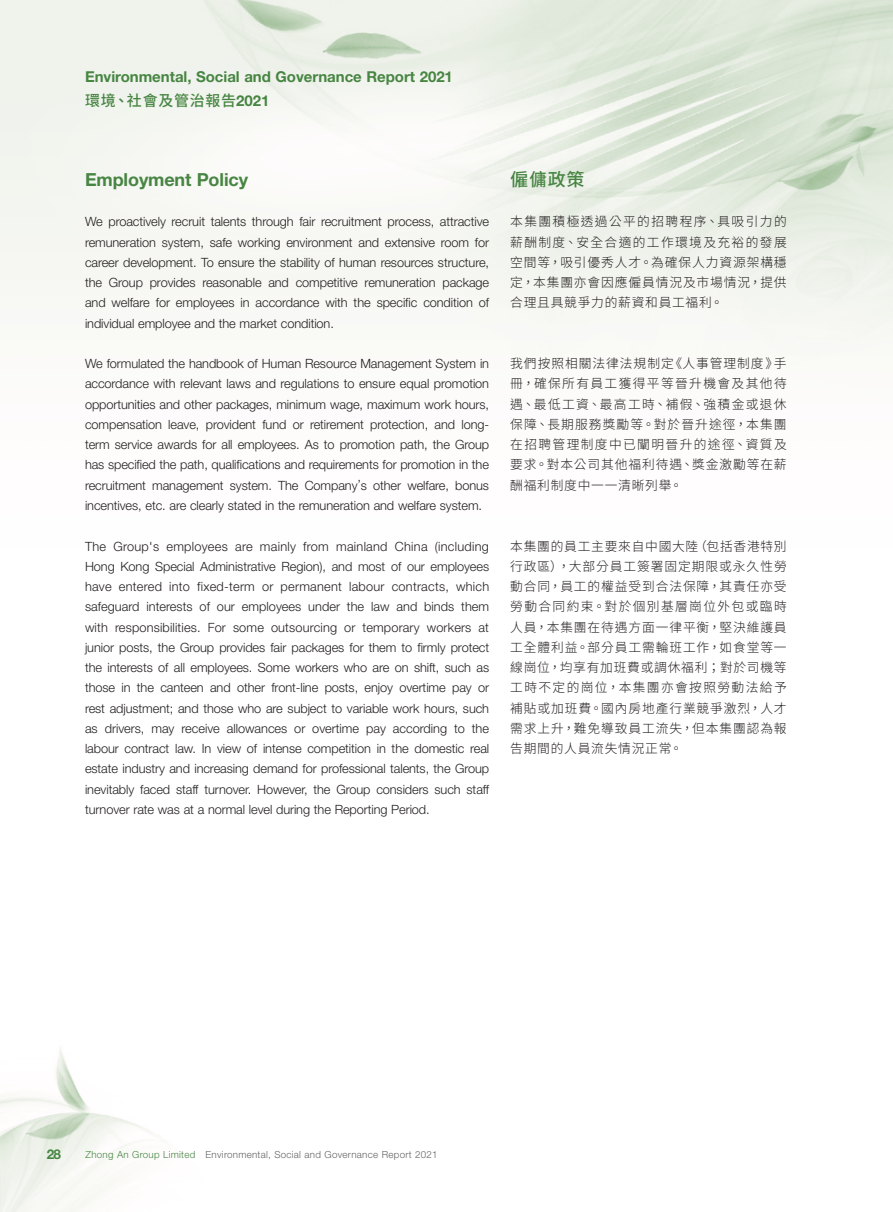
<style>
.page{position:relative;width:893px;height:1212px;background:#fff}
.page>*{position:absolute;margin:0;border:0;box-sizing:border-box;transform-origin:0 0}
.Heading_2{font:700 18px "Helvetica Neue LT Std";letter-spacing:-.005em;color:#478542}
.C_Heading_2{font:500 18px "Source Han Sans TC";color:#478542}
.t1{font:700 15px "Helvetica Neue LT Std";color:#478542}
.t2{font:500 15px "Source Han Sans TC";letter-spacing:.05em;color:#478542}
.t3{font:700 13.5px "Helvetica Neue LT Std";color:#478542}
.Body_Text{font:300 12.75px/20.2px "Helvetica Neue LT Std";letter-spacing:-.005em;color:#231f20;text-align:justify}
.C_Body_Text{font:300 12.75px/20.2px "Source Han Sans TC";letter-spacing:.07em;color:#231f20;text-align:justify}
.t4{font:300 9.75px "Helvetica Neue LT Std";letter-spacing:.03em;color:#636366}
.s1{font-family:"Helvetica Neue LT Std";font-weight:700}
.s2{color:#478542}
</style>
<div class="page">
<img style="left:0;top:0;width:893px;height:1212px">
<p class="t1" style="left:85px;top:67px;width:369px">Environmental, Social and Governance Report 2021</p>
<p class="t2" style="left:85px;top:92px;width:186px">環境、社會及管治報告<span class="s1">2021</span></p>
<p class="Heading_2" style="left:85px;top:168px;width:165px">Employment Policy</p>
<p class="Body_Text" style="left:85px;top:211px;width:406px">We proactively recruit talents through fair recruitment process, attractive remuneration system, safe working environment and extensive room for career development. To ensure the stability of human resources structure, the Group provides reasonable and competitive remuneration package and welfare for employees in accordance with the specific condition of individual employee and the market condition.</p>
<p class="Body_Text" style="left:85px;top:353px;width:406px">We formulated the handbook of Human Resource Management System in accordance with relevant laws and regulations to ensure equal promotion opportunities and other packages, minimum wage, maximum work hours, compensation leave, provident fund or retirement protection, and long&shy;term service awards for all employees. As to promotion path, the Group has specified the path, qualifications and requirements for promotion in the recruitment management system. The Company’s other welfare, bonus incentives, etc. are clearly stated in the remuneration and welfare system.</p>
<p class="Body_Text" style="left:85px;top:535px;width:406px">The Group's employees are mainly from mainland China (including Hong Kong Special Administrative Region), and most of our employees have entered into fixed-term or permanent labour contracts, which safeguard interests of our employees under the law and binds them with responsibilities. For some outsourcing or temporary workers at junior posts, the Group provides fair packages for them to firmly protect the interests of all employees. Some workers who are on shift, such as those in the canteen and other front-line posts, enjoy overtime pay or rest adjustment; and those who are subject to variable work hours, such as drivers, may receive allowances or overtime pay according to the labour contract law. In view of intense competition in the domestic real estate industry and increasing demand for professional talents, the Group inevitably faced staff turnover. However, the Group considers such staff turnover rate was at a normal level during the Reporting Period.</p>
<p class="C_Heading_2" style="left:510px;top:169px;width:76px">僱傭政策</p>
<p class="C_Body_Text" style="left:510px;top:212px;width:278px">本集團積極透過公平的招聘程序、具吸引力的薪酬制度、安全合適的工作環境及充裕的發展空間等，吸引優秀人才。為確保人力資源架構穩定，本集團亦會因應僱員情況及市場情況，提供合理且具競爭力的薪資和員工福利。</p>
<p class="C_Body_Text" style="left:510px;top:354px;width:278px">我們按照相關法律法規制定《人事管理制度》手冊，確保所有員工獲得平等晉升機會及其他待遇、最低工資、最高工時、補假、強積金或退休保障、長期服務獎勵等。對於晉升途徑，本集團在招聘管理制度中已闡明晉升的途徑、資質及要求。對本公司其他福利待遇、獎金激勵等在薪酬福利制度中一一清晰列舉。</p>
<p class="C_Body_Text" style="left:510px;top:536px;width:278px">本集團的員工主要來自中國大陸（包括香港特別行政區），大部分員工簽署固定期限或永久性勞動合同，員工的權益受到合法保障，其責任亦受勞動合同約束。對於個別基層崗位外包或臨時人員，本集團在待遇方面一律平衡，堅決維護員工全體利益。部分員工需輪班工作，如食堂等一線崗位，均享有加班費或調休福利；對於司機等工時不定的崗位，本集團亦會按照勞動法給予補貼或加班費。國內房地產行業競爭激烈，人才需求上升，難免導致員工流失，但本集團認為報告期間的人員流失情況正常。</p>
<p class="t3" style="left:47px;top:1146px;width:16px">28</p>
<p class="t4" style="left:85px;top:1149px;width:354px"><span class="s2">Zhong An Group Limited</span> Environmental, Social and Governance Report 2021</p>
</div>
